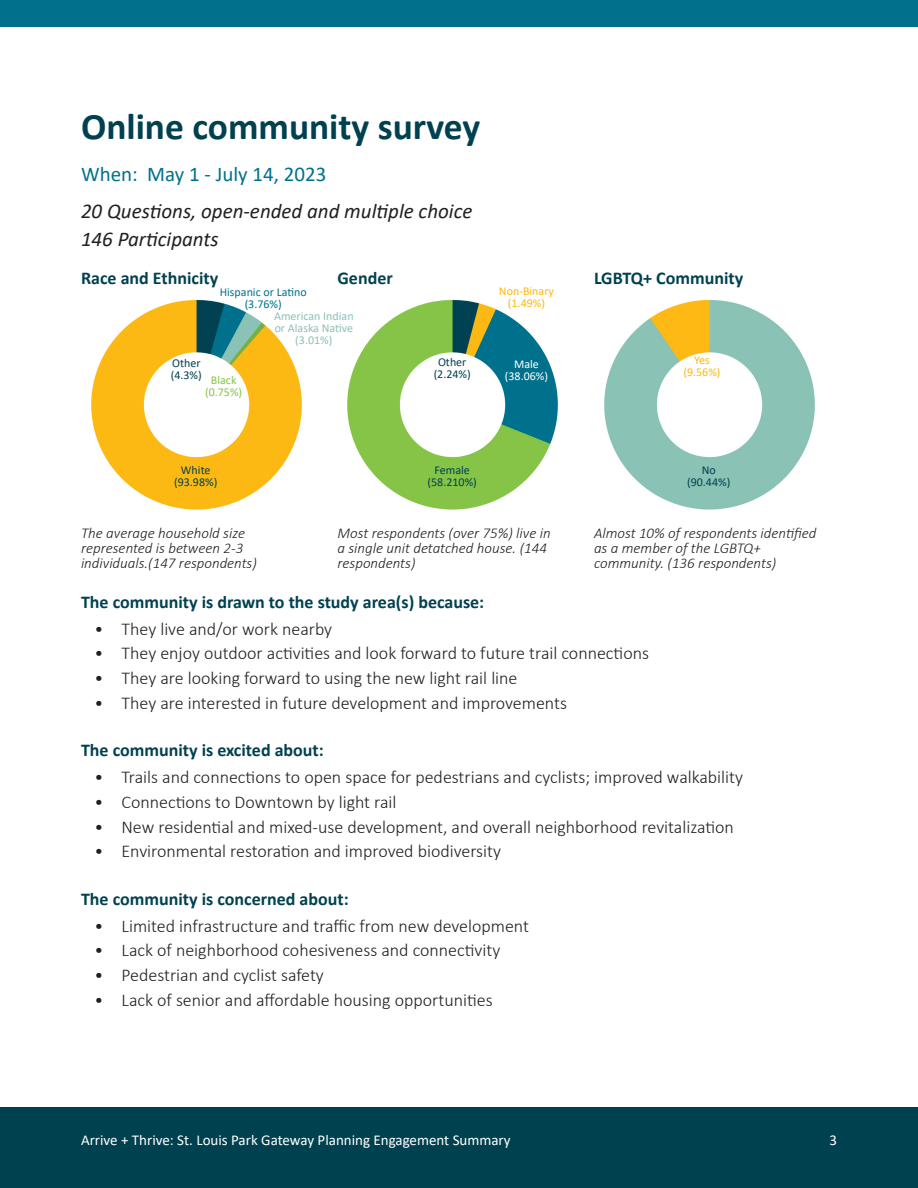
<style>
.page{position:relative;width:918px;height:1188px;background:#fff}
.page>*{position:absolute;margin:0;border:0;box-sizing:border-box;transform-origin:0 0}
.t1{font:700 37.5px "Calibri";color:#004150}
.t2{font:italic 21px "Calibri";color:#231f20}
.t3{font:21px "Calibri";color:#00718c}
.t4{font:300 18px "Calibri";color:#231f20}
.Question_Header{font:700 18px "Calibri";color:#004150}
.Photo_Caption{font:italic 300 15px/15px "Calibri";color:#231f20}
.t5{font:15px "Calibri";color:#fff}
.Question_Header-2{font:12px "Calibri";color:#004150}
.Question_Header-3{font:12px/12px "Calibri";color:#8ac2b7;text-align:center}
.Question_Header-4{font:12px "Calibri";color:#fcb814}
.Question_Header-5{font:12px "Calibri";color:#00718c}
.Question_Header-6{font:12px "Calibri";color:#fff}
.Question_Header-7{font:12px "Calibri";color:#83c447}
</style>
<div class="page">
<img style="left:604px;top:299px;width:211px;height:211px">
<img style="left:347px;top:299px;width:211px;height:211px">
<img style="left:91px;top:299px;width:211px;height:211px">
<div style="left:0;top:1107px;width:918px;height:81px;background:#004150"></div>
<div style="left:0;top:0;width:918px;height:27px;background:#00718c"></div>
<p class="t1" style="left:81px;top:100px;width:401px">Online community survey</p>
<p class="t3" style="left:81px;top:159px;width:247px">When: May 1 - July 14, 2023</p>
<p class="t2" style="left:81px;top:197px;width:393px">20 Questions, open-ended and multiple choice</p>
<p class="t2" style="left:81px;top:224px;width:139px">146 Participants</p>
<p class="Question_Header" style="left:81px;top:265px;width:139px">Race and Ethnicity</p>
<p class="Question_Header" style="left:338px;top:265px;width:57px">Gender</p>
<p class="Question_Header" style="left:594px;top:265px;width:151px">LGBTQ+ Community</p>
<p class="Question_Header-4" style="left:499px;top:282px;width:57px">Non-Binary</p>
<p class="Question_Header-4" style="left:508px;top:294px;width:39px">(1.49%)</p>
<p class="Question_Header-5" style="left:220px;top:284px;width:89px">Hispanic or Latino</p>
<p class="Question_Header-5" style="left:245px;top:296px;width:39px">(3.76%)</p>
<p class="Question_Header-3" style="left:274px;top:309px;width:81px">American Indian or Alaska Native (3.01%)</p>
<p class="Question_Header-2" style="left:172px;top:354px;width:30px">Other</p>
<p class="Question_Header-2" style="left:171px;top:366px;width:33px">(4.3%)</p>
<p class="Question_Header-7" style="left:211px;top:372px;width:27px">Black</p>
<p class="Question_Header-7" style="left:205px;top:384px;width:39px">(0.75%)</p>
<p class="Question_Header-2" style="left:181px;top:462px;width:31px">White</p>
<p class="Question_Header-2" style="left:174px;top:474px;width:45px">(93.98%)</p>
<p class="Question_Header-2" style="left:438px;top:354px;width:30px">Other</p>
<p class="Question_Header-2" style="left:434px;top:366px;width:39px">(2.24%)</p>
<p class="Question_Header-6" style="left:514px;top:356px;width:26px">Male</p>
<p class="Question_Header-6" style="left:505px;top:368px;width:45px">(38.06%)</p>
<p class="Question_Header-2" style="left:435px;top:462px;width:37px">Female</p>
<p class="Question_Header-2" style="left:428px;top:474px;width:51px">(58.210%)</p>
<p class="Question_Header-4" style="left:694px;top:352px;width:17px">Yes</p>
<p class="Question_Header-4" style="left:683px;top:364px;width:39px">(9.56%)</p>
<p class="Question_Header-2" style="left:702px;top:462px;width:16px">No</p>
<p class="Question_Header-2" style="left:687px;top:474px;width:45px">(90.44%)</p>
<p class="Photo_Caption" style="left:338px;top:525px;width:215px">Most respondents (over 75%) live in a single unit detatched house. (144 respondents)</p>
<p class="Photo_Caption" style="left:594px;top:525px;width:224px">Almost 10% of respondents identified as a member of the LGBTQ+ community. (136 respondents)</p>
<p class="Photo_Caption" style="left:81px;top:525px;width:177px">The average household size represented is between 2-3 individuals.(147 respondents)</p>
<p class="Question_Header" style="left:81px;top:589px;width:405px">The community is drawn to the study area(s) because:</p>
<p class="t4" style="left:94px;top:617px;width:239px">• They live and/or work nearby</p>
<p class="t4" style="left:94px;top:642px;width:556px">• They enjoy outdoor activities and look forward to future trail connections</p>
<p class="t4" style="left:94px;top:667px;width:425px">• They are looking forward to using the new light rail line</p>
<p class="t4" style="left:94px;top:692px;width:474px">• They are interested in future development and improvements</p>
<p class="Question_Header" style="left:81px;top:737px;width:244px">The community is excited about:</p>
<p class="t4" style="left:94px;top:766px;width:650px">• Trails and connections to open space for pedestrians and cyclists; improved walkability</p>
<p class="t4" style="left:94px;top:791px;width:304px">• Connections to Downtown by light rail</p>
<p class="t4" style="left:94px;top:815px;width:641px">• New residential and mixed-use development, and overall neighborhood revitalization</p>
<p class="t4" style="left:94px;top:840px;width:408px">• Environmental restoration and improved biodiversity</p>
<p class="Question_Header" style="left:81px;top:886px;width:269px">The community is concerned about:</p>
<p class="t4" style="left:94px;top:914px;width:436px">• Limited infrastructure and traffic from new development</p>
<p class="t4" style="left:94px;top:939px;width:407px">• Lack of neighborhood cohesiveness and connectivity</p>
<p class="t4" style="left:94px;top:964px;width:231px">• Pedestrian and cyclist safety</p>
<p class="t4" style="left:94px;top:989px;width:400px">• Lack of senior and affordable housing opportunities</p>
<p class="t5" style="left:81px;top:1130px;width:431px">Arrive + Thrive: St. Louis Park Gateway Planning Engagement Summary</p>
<p class="t5" style="left:829px;top:1130px;width:9px">3</p>
</div>
